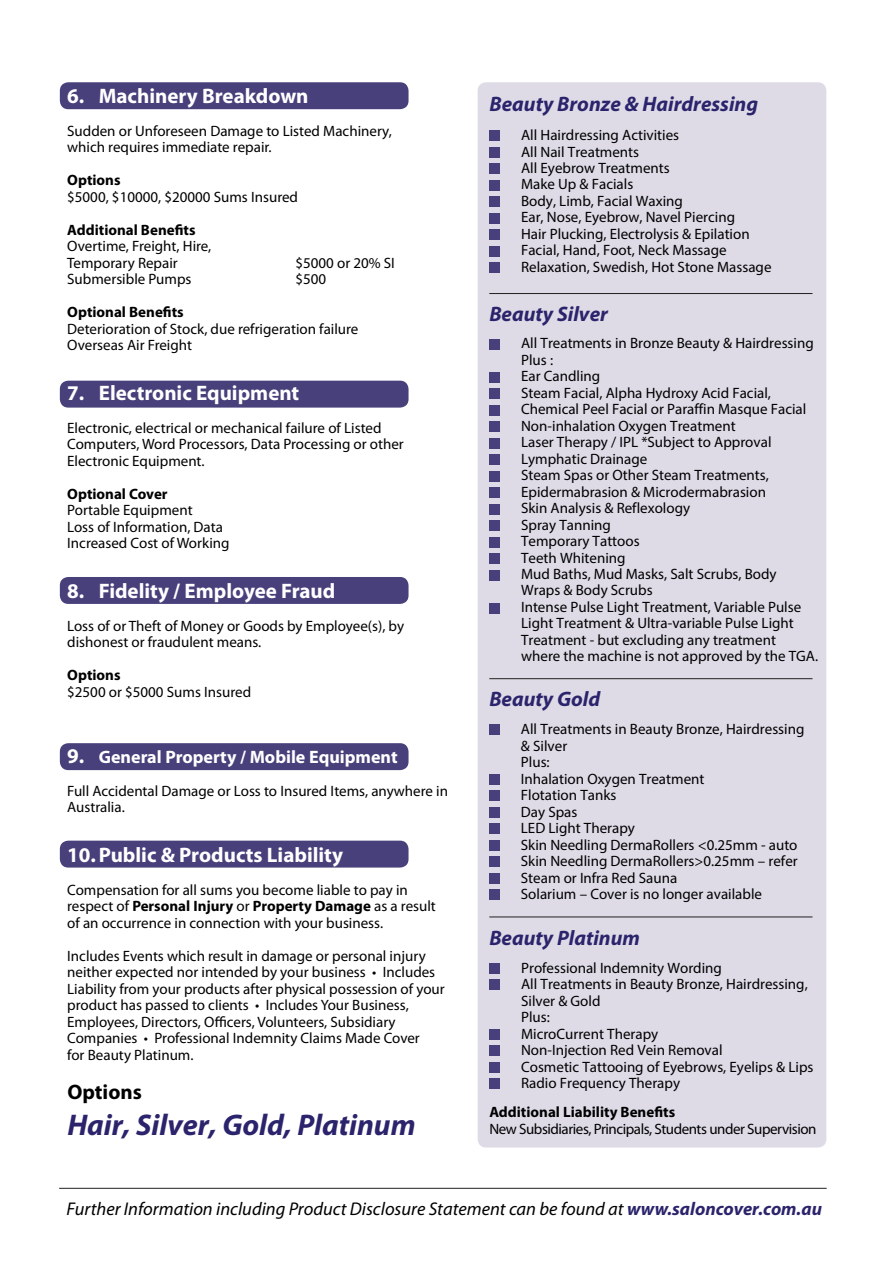
<style>
.page{position:relative;width:893px;height:1263px;background:#fff}
.page>*{position:absolute;margin:0;border:0;box-sizing:border-box;transform-origin:0 0}
.t1{font:italic 700 30px "Myriad Pro";color:#2b246c}
.t2{font:700 21px "Myriad Pro";color:#fff}
.t3{font:italic 700 21px "Myriad Pro";color:#2b246c}
.t4{font:700 21px "Myriad Pro";color:#000}
.t5{font:italic 18.45px "Myriad Pro";color:#000}
.t6{font:700 18px "Myriad Pro";color:#fff}
.t7{font:15px/16.5px "Myriad Pro";color:#000}
.t8{font:700 15px "Myriad Pro";color:#000}
.t9{font:15px "Myriad Pro";letter-spacing:-.03em;color:#000}
.s1{font-size:21px}
.s2{font-weight:700}
.s3{font-weight:700;color:#2b246c}
</style>
<div class="page">
<div style="left:478px;top:82px;width:348px;height:1065px;background:#dedbe7;border-radius:9px"></div>
<div style="left:60px;top:381px;width:349px;height:27px;background:#47407b;border-radius:9px"></div>
<div style="left:60px;top:82px;width:349px;height:27px;background:#47407b;border-radius:9px"></div>
<div style="left:60px;top:577px;width:349px;height:27px;background:#47407b;border-radius:9px"></div>
<div style="left:60px;top:743px;width:349px;height:27px;background:#47407b;border-radius:9px"></div>
<div style="left:60px;top:841px;width:349px;height:26px;background:#47407b;border-radius:9px"></div>
<div style="left:489px;top:130px;width:11px;height:11px;background:#47407b"></div>
<div style="left:489px;top:147px;width:11px;height:10px;background:#47407b"></div>
<div style="left:489px;top:163px;width:11px;height:11px;background:#47407b"></div>
<div style="left:489px;top:180px;width:11px;height:10px;background:#47407b"></div>
<div style="left:489px;top:196px;width:11px;height:11px;background:#47407b"></div>
<div style="left:489px;top:213px;width:11px;height:10px;background:#47407b"></div>
<div style="left:489px;top:229px;width:11px;height:11px;background:#47407b"></div>
<div style="left:489px;top:246px;width:11px;height:10px;background:#47407b"></div>
<div style="left:489px;top:262px;width:11px;height:11px;background:#47407b"></div>
<div style="left:489px;top:339px;width:11px;height:10px;background:#47407b"></div>
<div style="left:489px;top:372px;width:11px;height:10px;background:#47407b"></div>
<div style="left:489px;top:388px;width:11px;height:11px;background:#47407b"></div>
<div style="left:489px;top:405px;width:11px;height:10px;background:#47407b"></div>
<div style="left:489px;top:421px;width:11px;height:11px;background:#47407b"></div>
<div style="left:489px;top:438px;width:11px;height:10px;background:#47407b"></div>
<div style="left:489px;top:454px;width:11px;height:11px;background:#47407b"></div>
<div style="left:489px;top:471px;width:11px;height:10px;background:#47407b"></div>
<div style="left:489px;top:487px;width:11px;height:11px;background:#47407b"></div>
<div style="left:489px;top:504px;width:11px;height:10px;background:#47407b"></div>
<div style="left:489px;top:520px;width:11px;height:11px;background:#47407b"></div>
<div style="left:489px;top:537px;width:11px;height:10px;background:#47407b"></div>
<div style="left:489px;top:553px;width:11px;height:11px;background:#47407b"></div>
<div style="left:489px;top:724px;width:11px;height:11px;background:#47407b"></div>
<div style="left:489px;top:774px;width:11px;height:10px;background:#47407b"></div>
<div style="left:489px;top:790px;width:11px;height:11px;background:#47407b"></div>
<div style="left:489px;top:807px;width:11px;height:10px;background:#47407b"></div>
<div style="left:489px;top:823px;width:11px;height:11px;background:#47407b"></div>
<div style="left:489px;top:840px;width:11px;height:10px;background:#47407b"></div>
<div style="left:489px;top:856px;width:11px;height:11px;background:#47407b"></div>
<div style="left:489px;top:873px;width:11px;height:10px;background:#47407b"></div>
<div style="left:489px;top:963px;width:11px;height:10px;background:#47407b"></div>
<div style="left:489px;top:979px;width:11px;height:11px;background:#47407b"></div>
<div style="left:489px;top:1029px;width:11px;height:10px;background:#47407b"></div>
<div style="left:489px;top:1045px;width:11px;height:11px;background:#47407b"></div>
<div style="left:489px;top:1062px;width:11px;height:10px;background:#47407b"></div>
<div style="left:489px;top:1078px;width:11px;height:11px;background:#47407b"></div>
<hr style="left:489px;top:293px;width:323px;height:1px;background:#231f20">
<hr style="left:489px;top:678px;width:323px;height:1px;background:#231f20">
<hr style="left:489px;top:916px;width:323px;height:1px;background:#231f20">
<hr style="left:59px;top:1188px;width:768px;height:1px;background:#231f20">
<div style="left:489px;top:570px;width:11px;height:10px;background:#47407b"></div>
<div style="left:489px;top:603px;width:11px;height:10px;background:#47407b"></div>
<div style="left:489px;top:889px;width:11px;height:11px;background:#47407b"></div>
<h2 class="t2" style="left:67px;top:82px;width:243px">6. Machinery Breakdown</h2>
<p class="t7" style="left:67px;top:122px;width:326px">Sudden or Unforeseen Damage to Listed Machinery, which requires immediate repair.</p>
<p class="t8" style="left:67px;top:170px;width:55px">Options</p>
<p class="t7" style="left:67px;top:188px;width:232px">$5000, $10000, $20000 Sums Insured</p>
<p class="t8" style="left:67px;top:220px;width:130px">Additional Benefits</p>
<p class="t7" style="left:67px;top:238px;width:146px">Overtime, Freight, Hire,<br>Temporary Repair</p>
<p class="t7" style="left:295px;top:254px;width:101px">$5000 or 20% SI</p>
<p class="t7" style="left:67px;top:271px;width:126px">Submersible Pumps</p>
<p class="t7" style="left:295px;top:271px;width:32px">$500</p>
<p class="t8" style="left:67px;top:302px;width:118px">Optional Benefits</p>
<p class="t7" style="left:67px;top:320px;width:293px">Deterioration of Stock, due refrigeration failure<br>Overseas Air Freight</p>
<h2 class="t2" style="left:67px;top:379px;width:234px">7. Electronic Equipment</h2>
<p class="t7" style="left:67px;top:419px;width:338px">Electronic, electrical or mechanical failure of Listed<br>Computers, Word Processors, Data Processing or other<br>Electronic Equipment.</p>
<p class="t8" style="left:67px;top:484px;width:102px">Optional Cover</p>
<p class="t7" style="left:67px;top:502px;width:164px">Portable Equipment<br>Loss of Information, Data<br>Increased Cost of Working</p>
<h2 class="t2" style="left:67px;top:577px;width:270px">8. Fidelity / Employee Fraud</h2>
<p class="t7" style="left:67px;top:617px;width:338px">Loss of or Theft of Money or Goods by Employee(s), by dishonest or fraudulent means.</p>
<p class="t8" style="left:67px;top:665px;width:55px">Options</p>
<p class="t7" style="left:67px;top:683px;width:185px">$2500 or $5000 Sums Insured</p>
<p class="t6" style="left:67px;top:745px;width:332px"><span class="s1">9.</span> General Property / Mobile Equipment</p>
<p class="t7" style="left:67px;top:782px;width:382px">Full Accidental Damage or Loss to Insured Items, anywhere in<br>Australia.</p>
<h2 class="t2" style="left:67px;top:841px;width:277px">10. Public &amp; Products Liability</h2>
<p class="t7" style="left:67px;top:881px;width:370px">Compensation for all sums you become liable to pay in respect of <span class="s2">Personal Injury</span> or <span class="s2">Property Damage</span> as a result of an occurrence in connection with your business.</p>
<p class="t7" style="left:67px;top:947px;width:379px">Includes Events which result in damage or personal injury neither expected nor intended by your business • Includes Liability from your products after physical possession of your product has passed to clients • Includes Your Business, Employees, Directors, Officers, Volunteers, Subsidiary Companies • Professional Indemnity Claims Made Cover<br>for Beauty Platinum.</p>
<h2 class="t4" style="left:67px;top:1079px;width:76px">Options</h2>
<h1 class="t1" style="left:67px;top:1106px;width:350px">Hair, Silver, Gold, Platinum</h1>
<h2 class="t3" style="left:490px;top:90px;width:270px">Beauty Bronze &amp; Hairdressing</h2>
<p class="t7" style="left:521px;top:127px;width:252px">All Hairdressing Activities<br>All Nail Treatments<br>All Eyebrow Treatments<br>Make Up &amp; Facials<br>Body, Limb, Facial Waxing<br>Ear, Nose, Eyebrow, Navel Piercing<br>Hair Plucking, Electrolysis &amp; Epilation<br>Facial, Hand, Foot, Neck Massage<br>Relaxation, Swedish, Hot Stone Massage</p>
<h2 class="t3" style="left:489px;top:300px;width:120px">Beauty Silver</h2>
<p class="t7" style="left:521px;top:335px;width:299px">All Treatments in Bronze Beauty &amp; Hairdressing<br>Plus :<br>Ear Candling<br>Steam Facial, Alpha Hydroxy Acid Facial,<br>Chemical Peel Facial or Paraffin Masque Facial<br>Non-inhalation Oxygen Treatment<br>Laser Therapy / IPL *Subject to Approval<br>Lymphatic Drainage<br>Steam Spas or Other Steam Treatments,<br>Epidermabrasion &amp; Microdermabrasion<br>Skin Analysis &amp; Reflexology<br>Spray Tanning<br>Temporary Tattoos<br>Teeth Whitening<br>Mud Baths, Mud Masks, Salt Scrubs, Body<br>Wraps &amp; Body Scrubs<br>Intense Pulse Light Treatment, Variable Pulse<br>Light Treatment &amp; Ultra-variable Pulse Light<br>Treatment - but excluding any treatment where the machine is not approved by the TGA.</p>
<h2 class="t3" style="left:489px;top:685px;width:112px">Beauty Gold</h2>
<p class="t7" style="left:521px;top:720px;width:285px">All Treatments in Beauty Bronze, Hairdressing &amp; Silver<br>Plus:<br>Inhalation Oxygen Treatment<br>Flotation Tanks<br>Day Spas<br>LED Light Therapy<br>Skin Needling DermaRollers &lt;0.25mm - auto<br>Skin Needling DermaRollers&gt;0.25mm – refer<br>Steam or Infra Red Sauna<br>Solarium – Cover is no longer available</p>
<h2 class="t3" style="left:489px;top:924px;width:152px">Beauty Platinum</h2>
<p class="t7" style="left:521px;top:959px;width:294px">Professional Indemnity Wording<br>All Treatments in Beauty Bronze, Hairdressing,<br>Silver &amp; Gold<br>Plus:<br>MicroCurrent Therapy<br>Non-Injection Red Vein Removal<br>Cosmetic Tattooing of Eyebrows, Eyelips &amp; Lips<br>Radio Frequency Therapy</p>
<p class="t8" style="left:489px;top:1102px;width:187px">Additional Liability Benefits</p>
<p class="t9" style="left:489px;top:1119px;width:329px">New Subsidiaries, Principals, Students under Supervision</p>
<p class="t5" style="left:67px;top:1197px;width:757px">Further Information including Product Disclosure Statement can be found at <span class="s3">www.saloncover.com.au</span></p>
</div>
